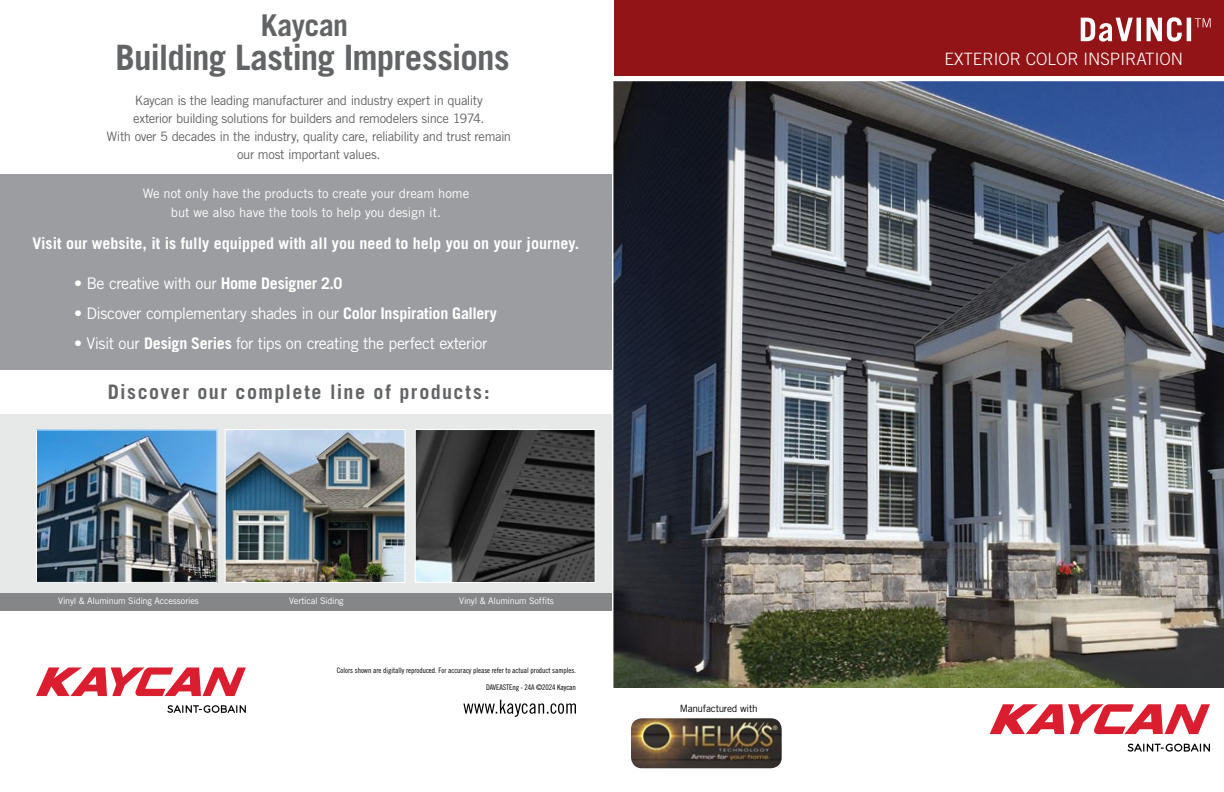
<style>
.page{position:relative;width:1224px;height:792px;background:#fff}
.page>*{position:absolute;margin:0;border:0;box-sizing:border-box;transform-origin:0 0}
.t1{font:700 35px "Trade Gothic";letter-spacing:-.025em;color:#636466}
.t2{font:700 30px "Trade Gothic";letter-spacing:-.02em;color:#636466}
.t3{font:700 20px "Trade Gothic";letter-spacing:.07em;color:#636466}
.t4{font:300 17px "Trade Gothic";color:#fff}
.t5{font:16px "Trade Gothic";letter-spacing:-.035em;color:#fff}
.t6{font:700 16px "Trade Gothic";color:#fff}
.t7{font:13px/18px "Trade Gothic";letter-spacing:-.035em;color:#636466;text-align:center}
.t8{font:13px/19px "Trade Gothic";color:#fff;text-align:center}
.t9{font:10px "Trade Gothic";letter-spacing:-.025em;color:#000}
.t10{font:9px "Trade Gothic";letter-spacing:-.03em;color:#fff}
.t11{font:7.8px "Trade Gothic Cond Eighteen";letter-spacing:-.015em;color:#000}
.t12{font:7.5px "Trade Gothic Cond Eighteen";color:#000}
.t13{font:6px "Trade Gothic";color:#e3deb4}
.s1{font-weight:700}
</style>
<div class="page">
<img style="left:613px;top:81px;width:611px;height:607px">
<div style="left:614px;top:0;width:610px;height:75px;background:#931417"></div>
<svg style="left:1081px;top:17px;width:130px;height:25px"></svg>
<div style="left:0;top:593px;width:612px;height:18px;background:#848688"></div>
<div style="left:0;top:415px;width:612px;height:178px;background:#e7e8e8"></div>
<div style="left:0;top:174px;width:612px;height:196px;background:#9b9da0"></div>
<img style="left:417px;top:431px;width:177px;height:150px">
<div style="left:415px;top:429px;width:181px;height:154px;border:1px solid #fff"></div>
<img style="left:227px;top:431px;width:176px;height:150px">
<div style="left:225px;top:429px;width:180px;height:154px;border:1px solid #fff"></div>
<img style="left:38px;top:431px;width:178px;height:150px">
<div style="left:36px;top:429px;width:182px;height:154px;border:1px solid #fff"></div>
<svg style="left:167px;top:705px;width:79px;height:8px"></svg>
<svg style="left:36px;top:667px;width:210px;height:29px"></svg>
<svg style="left:463px;top:700px;width:113px;height:17px"></svg>
<img style="left:632px;top:719px;width:149px;height:48px">
<div style="left:629px;top:716px;width:155px;height:54px;border:2px solid #fff;border-radius:12px"></div>
<svg style="left:1128px;top:744px;width:82px;height:8px"></svg>
<svg style="left:990px;top:704px;width:220px;height:30px"></svg>
<h2 class="t2" style="left:261px;top:7px;width:89px">Kaycan</h2>
<h1 class="t1" style="left:116px;top:36px;width:396px">Building Lasting Impressions</h1>
<p class="t7" style="left:107px;top:91px;width:406px">Kaycan is the leading manufacturer and industry expert in quality<br>exterior building solutions for builders and remodelers since 1974.<br>With over 5 decades in the industry, quality care, reliability and trust remain our most important values.</p>
<p class="t8" style="left:143px;top:184px;width:328px">We not only have the products to create your dream home but we also have the tools to help you design it.</p>
<p class="t6" style="left:33px;top:234px;width:548px">Visit our website, it is fully equipped with all you need to help you on your journey.</p>
<p class="t5" style="left:74px;top:274px;width:270px">• Be creative with our <span class="s1">Home Designer 2.0</span></p>
<p class="t5" style="left:74px;top:304px;width:424px">• Discover complementary shades in our <span class="s1">Color Inspiration Gallery</span></p>
<p class="t5" style="left:74px;top:334px;width:415px">• Visit our <span class="s1">Design Series</span> for tips on creating the perfect exterior</p>
<h3 class="t3" style="left:108px;top:380px;width:383px">Discover our complete line of products:</h3>
<p class="t10" style="left:58px;top:596px;width:142px">Vinyl &amp; Aluminum Siding Accessories</p>
<p class="t10" style="left:289px;top:596px;width:56px">Vertical Siding</p>
<p class="t10" style="left:459px;top:596px;width:96px">Vinyl &amp; Aluminum Soffits</p>
<p class="t12" style="left:337px;top:666px;width:241px">Colors shown are digitally reproduced. For accuracy please refer to actual product samples.</p>
<p class="t11" style="left:486px;top:683px;width:91px">DAVEASTEng - 24A ©2024 Kaycan</p>
<p class="t9" style="left:680px;top:702px;width:79px">Manufactured with</p>
<p class="t13" style="left:773px;top:725px;width:6px">®</p>
<h3 class="t4" style="left:945px;top:49px;width:240px">EXTERIOR COLOR INSPIRATION</h3>
</div>
